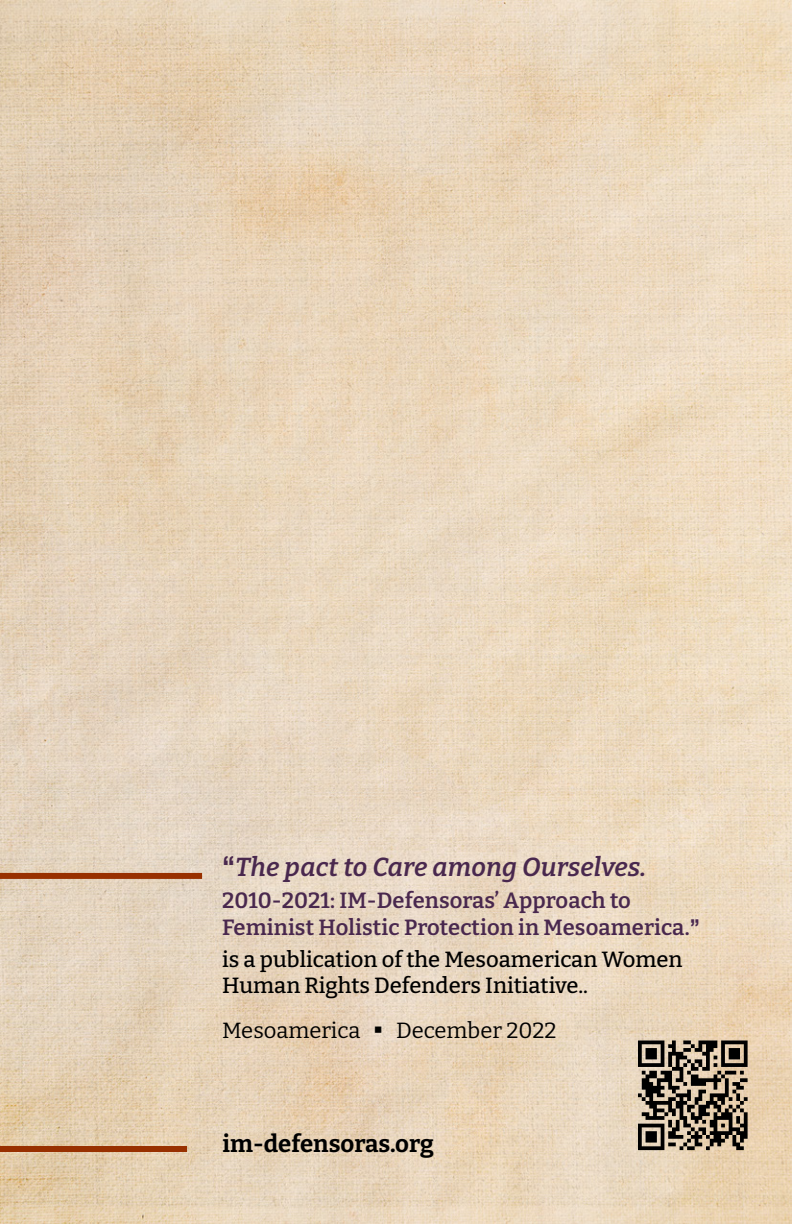
<style>
.page{position:relative;width:792px;height:1224px;background:#fff}
.page>*{position:absolute;margin:0;border:0;box-sizing:border-box;transform-origin:0 0}
._05___Cuerpo_txt{font:italic 600 26px "Bitter";letter-spacing:.005em;color:#49284e}
._05___P1_-_Cuerpo_tx{font:700 24px "Bitter";color:#000}
._05___Cuerpo_txt-2{font:600 22px/26.4px "Bitter";letter-spacing:.005em;color:#49284e}
._05___Cuerpo_txt-3{font:500 22px/26.4px "Bitter";color:#000}
._05___P1_-_Cuerpo_tx-2{font:22px "Bitter";color:#000}
.s1{font-family:"Helvetica Neue LT Std";font-weight:700;font-style:normal;font-stretch:condensed;font-size:28px}
.s2{font-family:"Helvetica Neue LT Std";font-weight:700;font-stretch:condensed}
</style>
<div class="page">
<img style="left:0;top:0;width:792px;height:1224px">
<div style="left:0;top:873px;width:202px;height:6px;background:#983000"></div>
<div style="left:0;top:1146px;width:187px;height:6px;background:#983000"></div>
<svg style="left:638px;top:1041px;width:110px;height:109px;background:#756a5b"></svg>
<p class="_05___Cuerpo_txt" style="left:222px;top:851px;width:426px"><span class="s1">“</span>The pact to Care among Ourselves.</p>
<p class="_05___Cuerpo_txt-2" style="left:222px;top:887px;width:479px">2010-2021: IM-Defensoras’ Approach to<br>Feminist Holistic Protection in Mesoamerica.<span class="s2">”</span></p>
<p class="_05___Cuerpo_txt-3" style="left:222px;top:945px;width:462px">is a publication of the Mesoamerican Women<br>Human Rights Defenders Initiative..</p>
<p class="_05___P1_-_Cuerpo_tx-2" style="left:222px;top:1017px;width:336px">Mesoamerica <sup>■</sup> December 2022</p>
<p class="_05___P1_-_Cuerpo_tx" style="left:223px;top:1128px;width:213px">im-defensoras.org</p>
</div>
